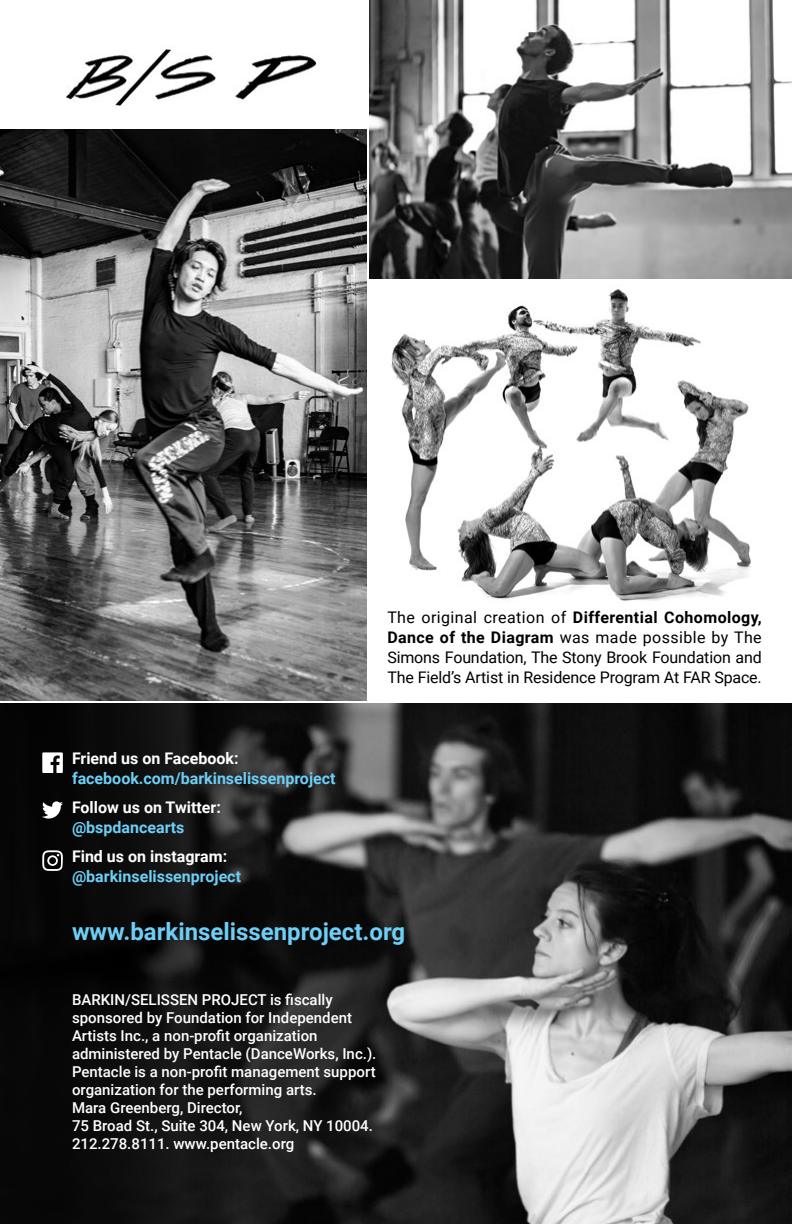
<style>
.page{position:relative;width:792px;height:1224px;background:#fff}
.page>*{position:absolute;margin:0;border:0;box-sizing:border-box;transform-origin:0 0}
.t1{font:700 24px "Roboto";color:#6dcff6}
.t2{font:16px/20px "Roboto";letter-spacing:-.01em;color:#000;text-align:justify}
.t3{font:700 16px "Roboto";color:#6dcff6}
.t4{font:700 16px "Roboto";color:#fff}
.t5{font:500 15px/18px "Roboto";color:#fff}
.s1{font-weight:700}
</style>
<div class="page">
<img style="left:391px;top:288px;width:360px;height:313px">
<img style="left:0;top:703px;width:792px;height:521px">
<img style="left:0;top:130px;width:367px;height:571px">
<img style="left:369px;top:0;width:423px;height:279px">
<svg style="left:42px;top:752px;width:21px;height:21px"></svg>
<svg style="left:42px;top:801px;width:21px;height:18px"></svg>
<svg style="left:42px;top:850px;width:21px;height:21px"></svg>
<img style="left:66px;top:47px;width:251px;height:59px">
<p class="t2" style="left:387px;top:607px;width:376px">The original creation of <span class="s1">Differential Cohomology, Dance of the Diagram</span> was made possible by The Simons Foundation, The Stony Brook Foundation and The Field’s Artist in Residence Program At FAR Space.</p>
<p class="t4" style="left:72px;top:747px;width:168px">Friend us on Facebook:</p>
<p class="t3" style="left:72px;top:767px;width:265px">facebook.com/barkinselissenproject</p>
<p class="t4" style="left:72px;top:796px;width:150px">Follow us on Twitter:</p>
<p class="t3" style="left:72px;top:816px;width:114px">@bspdancearts</p>
<p class="t4" style="left:72px;top:845px;width:157px">Find us on instagram:</p>
<p class="t3" style="left:72px;top:865px;width:171px">@barkinselissenproject</p>
<h1 class="t1" style="left:72px;top:915px;width:335px">www.barkinselissenproject.org</h1>
<p class="t5" style="left:72px;top:990px;width:306px">BARKIN/SELISSEN PROJECT is fiscally sponsored by Foundation for Independent Artists Inc., a non-profit organization administered by Pentacle (DanceWorks, Inc.).<br>Pentacle is a non-profit management support organization for the performing arts.<br>Mara Greenberg, Director,<br>75 Broad St., Suite 304, New York, NY 10004.<br>212.278.8111. www.pentacle.org</p>
</div>
